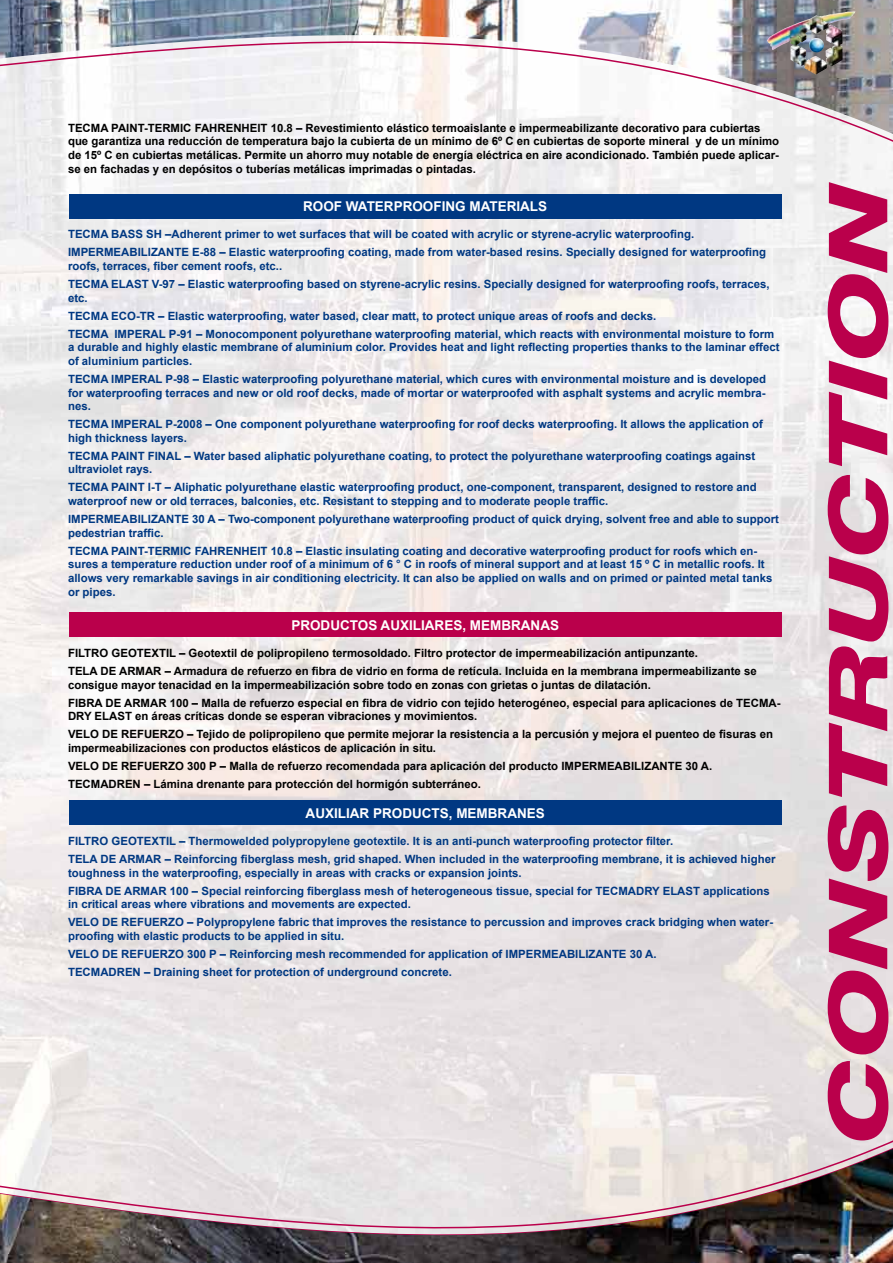
<style>
.page{position:relative;width:893px;height:1263px;background:#fff}
.page>*{position:absolute;margin:0;border:0;box-sizing:border-box;transform-origin:0 0}
.t1{font:italic 800 81.75px "Helvetica Neue LT Std";color:#ba004b;scale:1.43 1}
.t2{font:700 13.5px "Arial";color:#fff}
.t3{font:700 11.4px/13.6px "Arial";color:#003882}
.t4{font:700 11.4px/18px "Arial";color:#000}
</style>
<div class="page">
<img style="left:0;top:148px;width:893px;height:975px">
<svg style="left:0;top:134px;width:893px;height:14px"></svg>
<img style="left:0;top:0;width:893px;height:134px">
<svg style="left:0;top:1123px;width:893px;height:7px;background:#eae5e5"></svg>
<svg style="left:0;top:1130px;width:893px;height:19px;background:#e9e4e4"></svg>
<img style="left:0;top:1149px;width:893px;height:114px">
<div style="left:70px;top:195px;width:712px;height:24px;background:#003882"></div>
<div style="left:70px;top:612px;width:712px;height:25px;background:#ba004b"></div>
<div style="left:70px;top:800px;width:712px;height:25px;background:#003882"></div>
<img style="left:767px;top:12px;width:87px;height:61px">
<p class="t4" style="left:68px;top:121px;width:713px;line-height:13.6px">TECMA PAINT-TERMIC FAHRENHEIT 10.8 – Revestimiento elástico termoaislante e impermeabilizante decorativo para cubiertas que garantiza una reducción de temperatura bajo la cubierta de un mínimo de 6º C en cubiertas de soporte mineral y de un mínimo de 15º C en cubiertas metálicas. Permite un ahorro muy notable de energía eléctrica en aire acondicionado. También puede aplicar&shy;se en fachadas y en depósitos o tuberías metálicas imprimadas o pintadas.</p>
<p class="t2" style="left:303px;top:197px;width:245px">ROOF WATERPROOFING MATERIALS</p>
<p class="t3" style="left:68px;top:226px;width:700px;line-height:18px">TECMA BASS SH –Adherent primer to wet surfaces that will be coated with acrylic or styrene-acrylic waterproofing.<br>IMPERMEABILIZANTE E-88 – Elastic waterproofing coating, made from water-based resins. Specially designed for waterproofing</p>
<p class="t3" style="left:68px;top:257px;width:703px;line-height:18px">roofs, terraces, fiber cement roofs, etc..<br>TECMA ELAST V-97 – Elastic waterproofing based on styrene-acrylic resins. Specially designed for waterproofing roofs, terraces,</p>
<p class="t3" style="left:68px;top:289px;width:708px;line-height:18px">etc.<br>TECMA ECO-TR – Elastic waterproofing, water based, clear matt, to protect unique areas of roofs and decks.<br>TECMA IMPERAL P-91 – Monocomponent polyurethane waterproofing material, which reacts with environmental moisture to form</p>
<p class="t3" style="left:68px;top:341px;width:713px">a durable and highly elastic membrane of aluminium color. Provides heat and light reflecting properties thanks to the laminar effect of aluminium particles.</p>
<p class="t3" style="left:68px;top:372px;width:700px;text-align:justify">TECMA IMPERAL P-98 – Elastic waterproofing polyurethane material, which cures with environmental moisture and is developed for waterproofing terraces and new or old roof decks, made of mortar or waterproofed with asphalt systems and acrylic membra&shy;nes.</p>
<p class="t3" style="left:68px;top:418px;width:696px">TECMA IMPERAL P-2008 – One component polyurethane waterproofing for roof decks waterproofing. It allows the application of high thickness layers.</p>
<p class="t3" style="left:68px;top:449px;width:689px">TECMA PAINT FINAL – Water based aliphatic polyurethane coating, to protect the polyurethane waterproofing coatings against ultraviolet rays.</p>
<p class="t3" style="left:68px;top:481px;width:690px">TECMA PAINT I-T – Aliphatic polyurethane elastic waterproofing product, one-component, transparent, designed to restore and waterproof new or old terraces, balconies, etc. Resistant to stepping and to moderate people traffic.</p>
<p class="t3" style="left:68px;top:512px;width:712px">IMPERMEABILIZANTE 30 A – Two-component polyurethane waterproofing product of quick drying, solvent free and able to support pedestrian traffic.</p>
<p class="t3" style="left:68px;top:544px;width:706px">TECMA PAINT-TERMIC FAHRENHEIT 10.8 – Elastic insulating coating and decorative waterproofing product for roofs which en&shy;sures a temperature reduction under roof of a minimum of 6 ° C in roofs of mineral support and at least 15 º C in metallic roofs. It allows very remarkable savings in air conditioning electricity. It can also be applied on walls and on primed or painted metal tanks or pipes.</p>
<p class="t2" style="left:291px;top:616px;width:269px">PRODUCTOS AUXILIARES, MEMBRANAS</p>
<p class="t4" style="left:68px;top:644px;width:690px">FILTRO GEOTEXTIL – Geotextil de polipropileno termosoldado. Filtro protector de impermeabilización antipunzante.<br>TELA DE ARMAR – Armadura de refuerzo en fibra de vidrio en forma de retícula. Incluida en la membrana impermeabilizante se</p>
<p class="t4" style="left:68px;top:676px;width:714px">consigue mayor tenacidad en la impermeabilización sobre todo en zonas con grietas o juntas de dilatación.<br>FIBRA DE ARMAR 100 – Malla de refuerzo especial en fibra de vidrio con tejido heterogéneo, especial para aplicaciones de TECMA-</p>
<p class="t4" style="left:68px;top:708px;width:706px">DRY ELAST en áreas críticas donde se esperan vibraciones y movimientos.<br>VELO DE REFUERZO – Tejido de polipropileno que permite mejorar la resistencia a la percusión y mejora el puenteo de fisuras en</p>
<p class="t4" style="left:68px;top:739px;width:646px">impermeabilizaciones con productos elásticos de aplicación in situ.<br>VELO DE REFUERZO 300 P – Malla de refuerzo recomendada para aplicación del producto IMPERMEABILIZANTE 30 A.<br>TECMADREN – Lámina drenante para protección del hormigón subterráneo.</p>
<p class="t2" style="left:306px;top:804px;width:241px">AUXILIAR PRODUCTS, MEMBRANES</p>
<p class="t3" style="left:68px;top:832px;width:709px;line-height:18px">FILTRO GEOTEXTIL – Thermowelded polypropylene geotextile. It is an anti-punch waterproofing protector filter.<br>TELA DE ARMAR – Reinforcing fiberglass mesh, grid shaped. When included in the waterproofing membrane, it is achieved higher</p>
<p class="t3" style="left:68px;top:864px;width:703px;line-height:18px">toughness in the waterproofing, especially in areas with cracks or expansion joints.<br>FIBRA DE ARMAR 100 – Special reinforcing fiberglass mesh of heterogeneous tissue, special for TECMADRY ELAST applications</p>
<p class="t3" style="left:68px;top:896px;width:707px;line-height:18px">in critical areas where vibrations and movements are expected.<br>VELO DE REFUERZO – Polypropylene fabric that improves the resistance to percussion and improves crack bridging when water-</p>
<p class="t3" style="left:68px;top:927px;width:590px;line-height:18px">proofing with elastic products to be applied in situ.<br>VELO DE REFUERZO 300 P – Reinforcing mesh recommended for application of IMPERMEABILIZANTE 30 A.<br>TECMADREN – Draining sheet for protection of underground concrete.</p>
<h1 class="t1" style="left:809px;top:1145px;width:676px;rotate:-90deg">CONSTRUCTION</h1>
</div>
